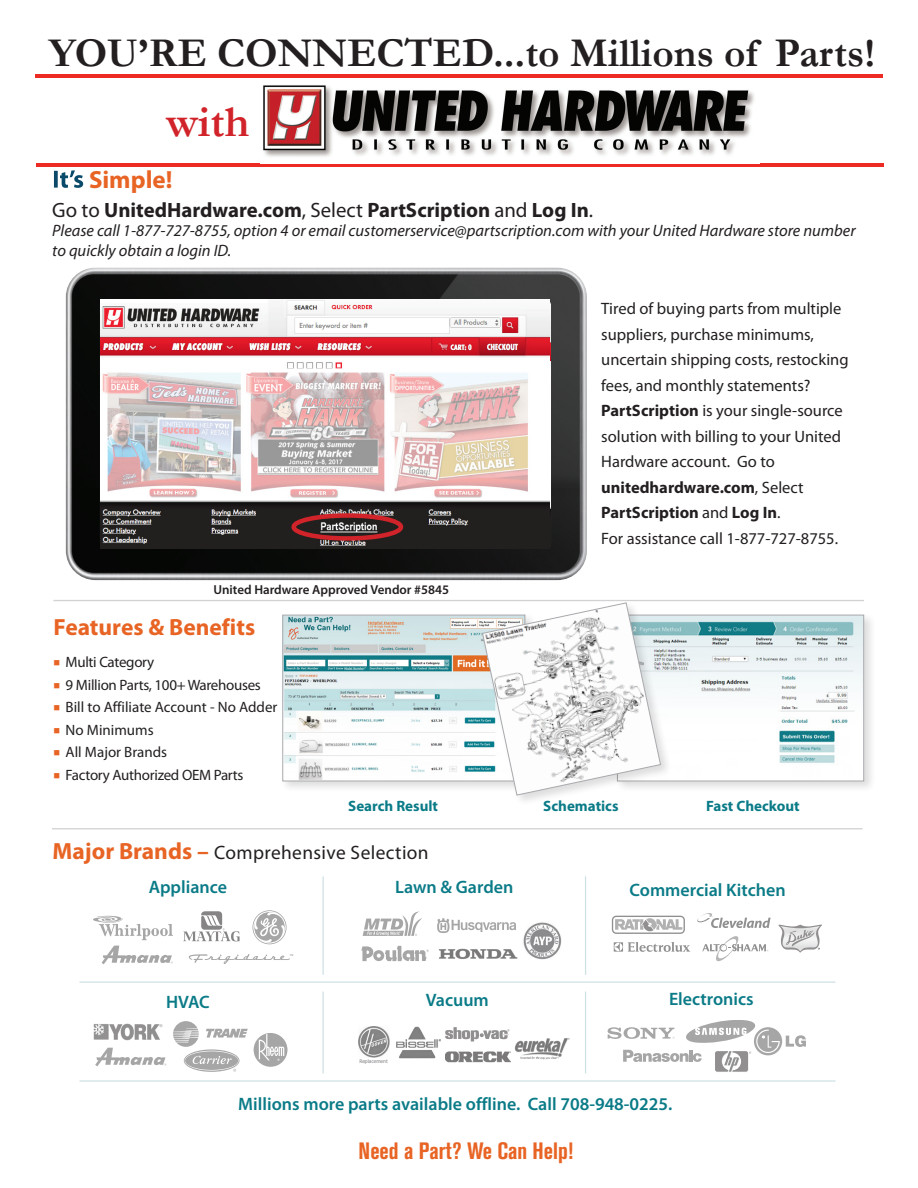
<style>
.page{position:relative;width:918px;height:1188px;background:#fff}
.page>*{position:absolute;margin:0;border:0;box-sizing:border-box;transform-origin:0 0}
.bullet_list_-_no_mar{font:700 45px "Garamond";color:#d1232a}
.bullet_list_-_no_mar-2{font:700 41.25px "Garamond";color:#231f20}
.t1{font:700 24.9px "Myriad Pro";color:#e86424}
.t2{font:700 condensed 23.55px "Akzidenz Grotesk BE";color:#e86424}
.t3{font:700 23.55px "Myriad Pro";color:#e86424}
.t4{font:700 20.85px "Myriad Pro";color:#231f20}
.t5{font:19.35px "Myriad Pro";letter-spacing:.02em;color:#231f20}
.t6{font:600 18px "Myriad Pro";color:#0a7b87}
.Body{font:16.5px/25.5px "Myriad Pro";color:#231f20}
.t7{font:italic 16.5px/19.5px "Myriad Pro";color:#231f20}
.Body-2{font:700 16.5px/25.5px "Myriad Pro";color:#231f20}
.bullet_list_-_no_mar-3{font:15px "Myriad Pro";letter-spacing:-.01em;color:#231f20}
.top_line_in_list{font:700 15px "Myriad Pro";color:#0a7b87}
.bullet_list_-_no_mar-4{font:600 13.05px "Myriad Pro";color:#231f20}
.bullet_list_-_no_mar-5{font:4.95px "Tahoma";color:#808285}
.s1{font-style:inherit}
.s2{color:#fff}
.s3{font-weight:400}
.s4{color:#e86424}
.s5{font-weight:700}
.s6{font-weight:700;font-size:23.55px;color:#e86424}
</style>
<div class="page">
<hr style="left:36px;top:163px;width:848px;height:4px;background:#ee2a25">
<hr style="left:80px;top:982px;width:756px;height:1px;background:#cee1e5">
<hr style="left:80px;top:1080px;width:756px;height:2px;background:#cee1e5">
<svg style="left:189px;top:954px;width:104px;height:10px"></svg>
<svg style="left:183px;top:911px;width:57px;height:30px"></svg>
<svg style="left:93px;top:916px;width:80px;height:24px"></svg>
<svg style="left:252px;top:910px;width:35px;height:34px"></svg>
<svg style="left:102px;top:946px;width:71px;height:18px"></svg>
<hr style="left:323px;top:992px;width:1px;height:81px;background:#cee1e5">
<hr style="left:585px;top:992px;width:1px;height:81px;background:#cee1e5">
<hr style="left:323px;top:876px;width:1px;height:99px;background:#cee1e5">
<hr style="left:585px;top:876px;width:1px;height:99px;background:#cee1e5">
<img style="left:439px;top:948px;width:79px;height:11px">
<svg style="left:437px;top:918px;width:79px;height:15px"></svg>
<svg style="left:363px;top:912px;width:59px;height:24px"></svg>
<svg style="left:361px;top:946px;width:68px;height:15px"></svg>
<img style="left:523px;top:922px;width:39px;height:38px">
<svg style="left:445px;top:1027px;width:64px;height:14px"></svg>
<img style="left:397px;top:1026px;width:44px;height:33px">
<img style="left:515px;top:1038px;width:55px;height:21px">
<img style="left:445px;top:1051px;width:65px;height:12px">
<img style="left:358px;top:1026px;width:32px;height:32px">
<svg style="left:95px;top:1048px;width:72px;height:18px"></svg>
<svg style="left:184px;top:1049px;width:55px;height:23px"></svg>
<svg style="left:185px;top:1051px;width:54px;height:20px"></svg>
<svg style="left:185px;top:1051px;width:53px;height:19px"></svg>
<svg style="left:192px;top:1055px;width:44px;height:17px"></svg>
<svg style="left:254px;top:1033px;width:33px;height:34px"></svg>
<svg style="left:206px;top:1029px;width:42px;height:9px"></svg>
<svg style="left:173px;top:1021px;width:26px;height:26px"></svg>
<img style="left:94px;top:1024px;width:69px;height:17px">
<div style="left:754px;top:1027px;width:28px;height:28px;background:#a7a6a6;border-radius:50%"></div>
<svg style="left:786px;top:1035px;width:20px;height:12px"></svg>
<svg style="left:608px;top:1020px;width:172px;height:52px"></svg>
<svg style="left:702px;top:936px;width:66px;height:25px"></svg>
<svg style="left:697px;top:913px;width:74px;height:15px"></svg>
<svg style="left:778px;top:924px;width:44px;height:29px"></svg>
<svg style="left:614px;top:942px;width:76px;height:10px"></svg>
<svg style="left:612px;top:916px;width:73px;height:18px"></svg>
<hr style="left:52px;top:828px;width:810px;height:1px;background:#d1d2d4">
<hr style="left:53px;top:600px;width:811px;height:1px;background:#d1d2d4">
<img style="left:263px;top:85px;width:491px;height:72px">
<div style="left:615px;top:613px;width:261px;height:180px;background:#231f20;opacity:.15"></div>
<img style="left:672px;top:617px;width:190px;height:162px">
<div style="left:617px;top:615px;width:247px;height:166px;border:1px solid #a8a9ad"></div>
<div style="left:280px;top:613px;width:257px;height:180px;background:#231f20;opacity:.15"></div>
<img style="left:284px;top:617px;width:197px;height:162px">
<div style="left:282px;top:615px;width:243px;height:166px;border:1px solid #a8a9ad"></div>
<div style="left:481px;top:601px;width:191px;height:206px;background:#231f20;opacity:.15"></div>
<svg style="left:482px;top:602px;width:179px;height:194px"></svg>
<img style="left:66px;top:268px;width:521px;height:312px">
<img style="left:101px;top:299px;width:449px;height:250px">
<div style="left:291px;top:513px;width:112px;height:28px;border:4px solid #d1232a;border-radius:50%"></div>
<hr style="left:35px;top:74px;width:848px;height:3px;background:#ee2a25">
<p class="bullet_list_-_no_mar-2" style="left:49px;top:25px;width:828px">YOU’RE CONNECTED...<span class="s1">to Millions of Parts</span>!</p>
<p class="bullet_list_-_no_mar" style="left:166px;top:91px;width:85px">with</p>
<p class="t1" style="left:52px;top:163px;width:122px"><span class="s2">It’s</span> Simple!</p>
<p class="t4" style="left:52px;top:196px;width:542px"><span class="s3">Go to</span> UnitedHardware.com<span class="s3">, Select</span> PartScription <span class="s3">and</span> Log In<span class="s3">.</span></p>
<p class="t7" style="left:52px;top:221px;width:805px">Please call 1-877-727-8755, option 4 or email customerservice@partscription.com with your United Hardware store number to quickly obtain a login ID.</p>
<p class="bullet_list_-_no_mar-4" style="left:213px;top:583px;width:237px">United Hardware Approved Vendor #5845</p>
<p class="t3" style="left:54px;top:612px;width:203px">Features &amp; Benefits</p>
<p class="bullet_list_-_no_mar-3" style="left:54px;top:653px;width:102px"><span class="s4">■</span> Multi Category</p>
<p class="bullet_list_-_no_mar-3" style="left:54px;top:676px;width:209px"><span class="s4">■</span> 9 Million Parts, 100+ Warehouses</p>
<p class="bullet_list_-_no_mar-3" style="left:54px;top:698px;width:225px"><span class="s4">■</span> Bill to Affiliate Account - No Adder</p>
<p class="bullet_list_-_no_mar-3" style="left:54px;top:721px;width:102px"><span class="s4">■</span> No Minimums</p>
<p class="bullet_list_-_no_mar-3" style="left:54px;top:743px;width:115px"><span class="s4">■</span> All Major Brands</p>
<p class="bullet_list_-_no_mar-3" style="left:54px;top:766px;width:191px"><span class="s4">■</span> Factory Authorized OEM Parts</p>
<p class="Body" style="left:601px;top:296px;width:249px">Tired of buying parts from multiple suppliers, purchase minimums, uncertain shipping costs, restocking fees, and monthly statements?<br><span class="s5">PartScription</span> is your single-source solution with billing to your United Hardware account. Go to</p>
<p class="Body-2" style="left:601px;top:474px;width:204px">unitedhardware.com<span class="s3">, Select<br></span>PartScription <span class="s3">and</span> Log In<span class="s3">.</span></p>
<p class="Body" style="left:601px;top:525px;width:238px">For assistance call 1-877-727-8755.</p>
<p class="top_line_in_list" style="left:348px;top:796px;width:91px">Search Result</p>
<p class="top_line_in_list" style="left:543px;top:796px;width:77px">Schematics</p>
<p class="top_line_in_list" style="left:706px;top:796px;width:95px">Fast Checkout</p>
<p class="t5" style="left:53px;top:841px;width:378px"><span class="s6">Major Brands –</span> Comprehensive Selection</p>
<p class="t6" style="left:149px;top:877px;width:80px">Appliance</p>
<p class="t6" style="left:395px;top:877px;width:120px">Lawn &amp; Garden</p>
<p class="t6" style="left:630px;top:880px;width:158px">Commercial Kitchen</p>
<p class="t6" style="left:166px;top:992px;width:45px">HVAC</p>
<p class="t6" style="left:669px;top:989px;width:86px">Electronics</p>
<p class="t6" style="left:426px;top:990px;width:65px">Vacuum</p>
<p class="bullet_list_-_no_mar-5" style="left:359px;top:1058px;width:30px">Replacement</p>
<p class="t6" style="left:238px;top:1094px;width:436px">Millions more parts available offline. Call 708-948-0225.</p>
<p class="t2" style="left:359px;top:1137px;width:216px">Need a Part? We Can Help!</p>
</div>
